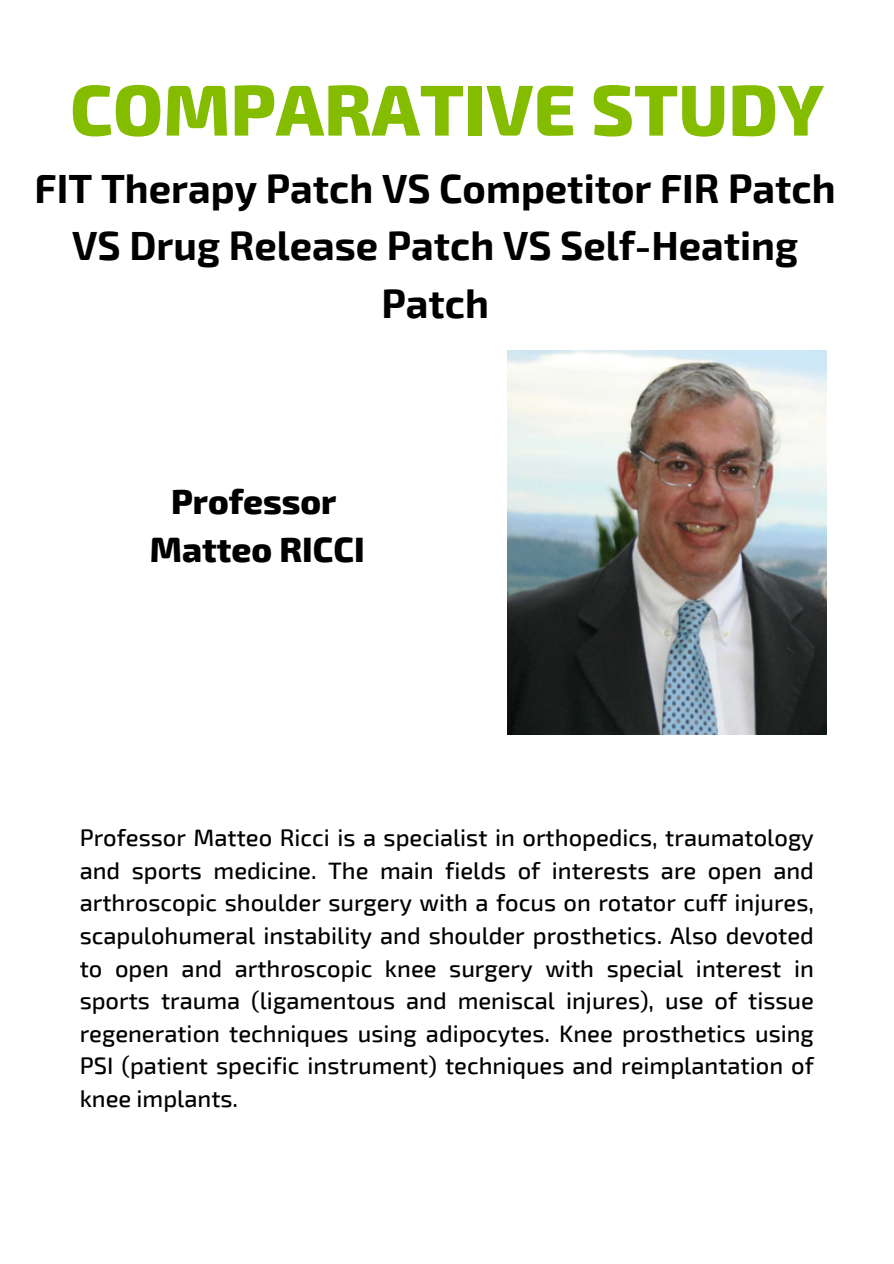
<style>
.page{position:relative;width:894px;height:1264px;background:#fff}
.page>*{position:absolute;margin:0;border:0;box-sizing:border-box;transform-origin:0 0}
.t1{font:800 72px "Exo 2";color:#84bd00}
.t2{font:700 39.9px/57.3px "Exo 2";color:#000;text-align:center}
.t3{font:800 34.5px/48.3px "Exo 2";color:#000;text-align:center}
.t4{font:500 23.7px/32.7px "Exo 2";color:#000;text-align:justify}
</style>
<div class="page">
<img style="left:507px;top:350px;width:318px;height:384px">
<p class="t1" style="left:70px;top:62px;width:755px">COMPARATIVE STUDY</p>
<h3 class="t2" style="left:35px;top:158px;width:802px">FIT Therapy Patch VS Competitor FIR Patch<br>VS Drug Release Patch VS Self-Heating<br>Patch</h3>
<h2 class="t3" style="left:150px;top:475px;width:216px">Professor<br>Matteo RICCI</h2>
<p class="t4" style="left:80px;top:820px;width:735px">Professor Matteo Ricci is a specialist in orthopedics, traumatology and sports medicine. The main fields of interests are open and arthroscopic shoulder surgery with a focus on rotator cuff injures, scapulohumeral instability and shoulder prosthetics. Also devoted to open and arthroscopic knee surgery with special interest in sports trauma (ligamentous and meniscal injures), use of tissue regeneration techniques using adipocytes. Knee prosthetics using PSI (patient specific instrument) techniques and reimplantation of knee implants.</p>
</div>
